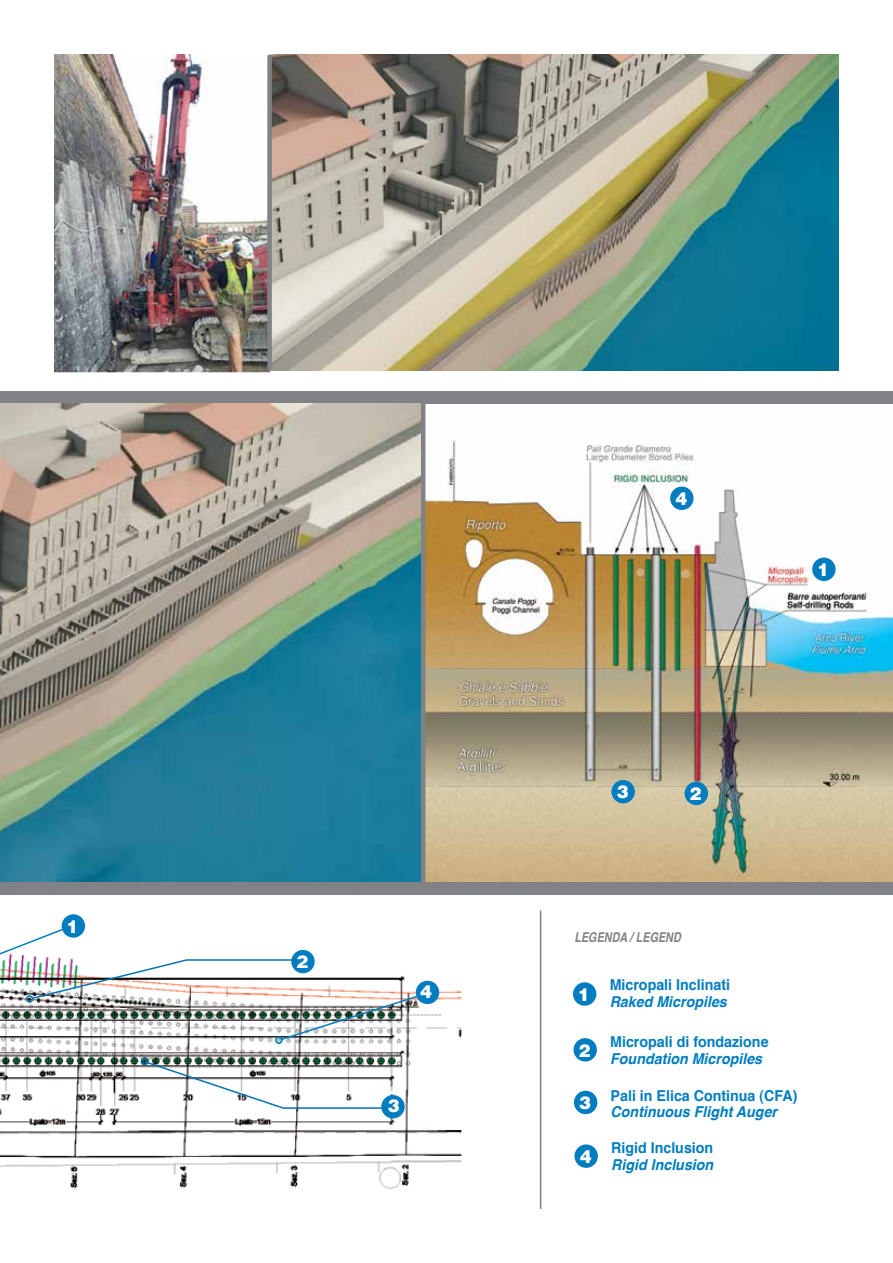
<style>
.page{position:relative;width:893px;height:1263px;background:#fff}
.page>*{position:absolute;margin:0;border:0;box-sizing:border-box;transform-origin:0 0}
.t1{font:900 18px "Helvetica";color:#fff}
.t2{font:700 15px "Helvetica";color:#007dc1;scale:.95 1}
.t3{font:italic 700 15px "Helvetica";color:#007dc1;scale:.95 1}
.t4{font:italic 700 13.5px "Helvetica";color:#808285;scale:.8 1}
</style>
<div class="page">
<img style="left:425px;top:404px;width:468px;height:478px">
<div style="left:0;top:391px;width:893px;height:13px;background:#808285"></div>
<img style="left:0;top:918px;width:461px;height:272px">
<img style="left:0;top:404px;width:421px;height:478px">
<div style="left:0;top:882px;width:893px;height:13px;background:#808285"></div>
<div style="left:62px;top:914px;width:23px;height:24px;background:#007dc1;border-radius:50%"></div>
<div style="left:381px;top:1095px;width:24px;height:23px;background:#007dc1;border-radius:50%"></div>
<svg style="left:145px;top:1060px;width:243px;height:49px"></svg>
<div style="left:141px;top:1058px;width:7px;height:7px;border:2px solid #0074b7;border-radius:50%"></div>
<svg style="left:0;top:925px;width:425px;height:116px"></svg>
<div style="left:275px;top:1036px;width:8px;height:8px;border:2px solid #007dc1;border-radius:50%"></div>
<div style="left:416px;top:981px;width:23px;height:23px;background:#007dc1;border-radius:50%"></div>
<div style="left:573px;top:982px;width:23px;height:24px;background:#007dc1;border-radius:50%"></div>
<div style="left:573px;top:1038px;width:24px;height:23px;background:#007dc1;border-radius:50%"></div>
<div style="left:574px;top:1091px;width:23px;height:23px;background:#007dc1;border-radius:50%"></div>
<div style="left:574px;top:1144px;width:24px;height:24px;background:#007dc1;border-radius:50%"></div>
<hr style="left:421px;top:400px;width:4px;height:484px;background:#808285">
<hr style="left:540px;top:910px;width:1px;height:299px;background:#808285">
<div style="left:670px;top:487px;width:23px;height:23px;background:#007dc1;border-radius:50%"></div>
<div style="left:812px;top:558px;width:24px;height:23px;background:#007dc1;border-radius:50%"></div>
<div style="left:685px;top:782px;width:23px;height:23px;background:#007dc1;border-radius:50%"></div>
<div style="left:611px;top:780px;width:24px;height:23px;background:#007dc1;border-radius:50%"></div>
<img style="left:54px;top:54px;width:785px;height:318px">
<div style="left:267px;top:55px;width:5px;height:314px;background:#808285"></div>
<p class="t1" style="left:67px;top:915px;width:14px">1</p>
<p class="t1" style="left:675px;top:488px;width:14px">4</p>
<p class="t1" style="left:817px;top:559px;width:14px">1</p>
<p class="t1" style="left:297px;top:951px;width:14px">2</p>
<p class="t1" style="left:617px;top:781px;width:14px">3</p>
<p class="t1" style="left:690px;top:783px;width:14px">2</p>
<p class="t1" style="left:388px;top:1095px;width:14px">3</p>
<p class="t4" style="left:574px;top:926px;width:135px">LEGENDA / LEGEND</p>
<p class="t1" style="left:420px;top:981px;width:14px">4</p>
<p class="t1" style="left:578px;top:983px;width:14px">1</p>
<p class="t1" style="left:579px;top:1039px;width:14px">2</p>
<p class="t2" style="left:610px;top:975px;width:128px">Micropali Inclinati</p>
<p class="t3" style="left:610px;top:989px;width:125px">Raked Micropiles</p>
<p class="t2" style="left:610px;top:1031px;width:168px">Micropali di fondazione</p>
<p class="t3" style="left:610px;top:1046px;width:162px">Foundation Micropiles</p>
<p class="t1" style="left:579px;top:1092px;width:14px">3</p>
<p class="t2" style="left:611px;top:1085px;width:198px">Pali in Elica Continua (CFA)</p>
<p class="t3" style="left:611px;top:1099px;width:177px">Continuous Flight Auger</p>
<p class="t1" style="left:580px;top:1146px;width:14px">4</p>
<p class="t2" style="left:611px;top:1138px;width:109px">Rigid Inclusion</p>
<p class="t3" style="left:611px;top:1152px;width:109px">Rigid Inclusion</p>
</div>
